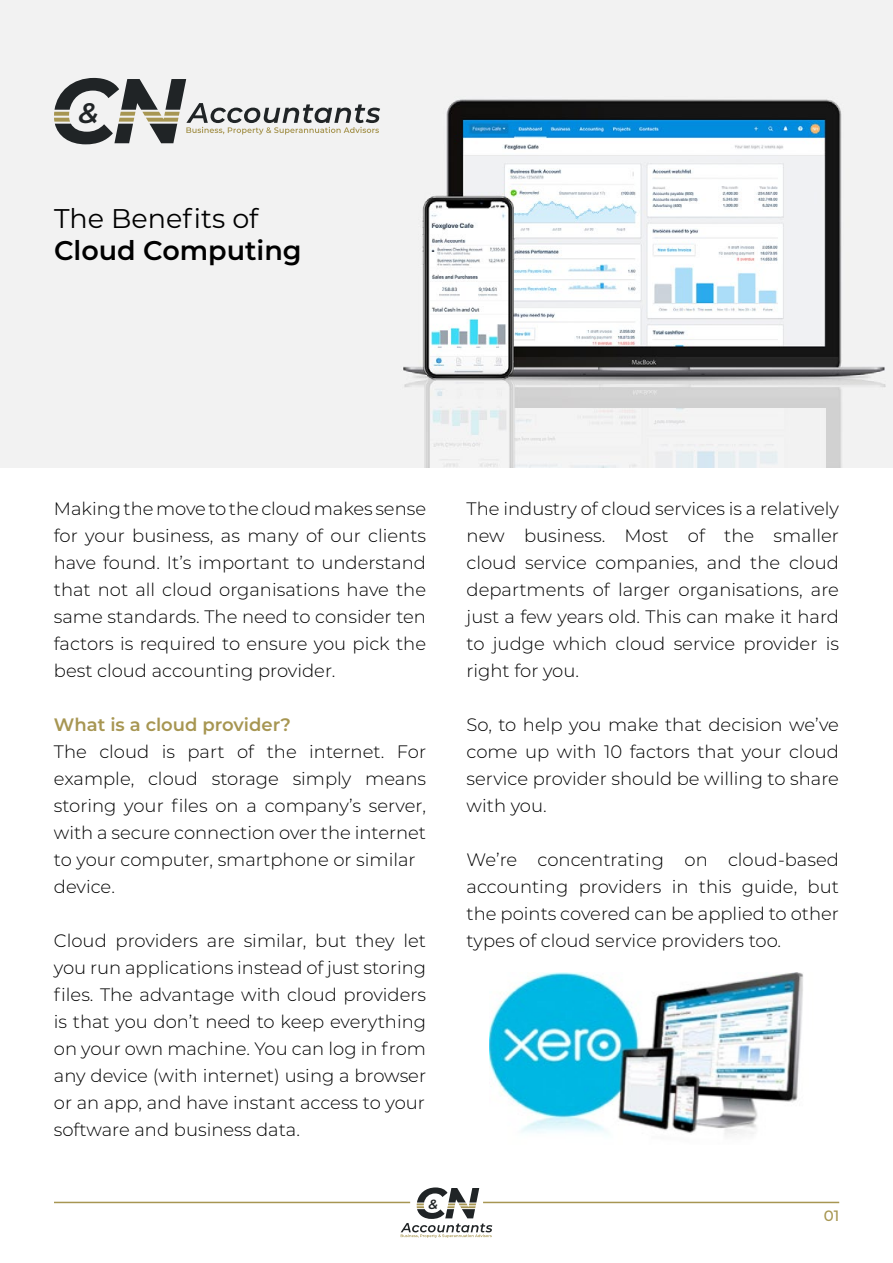
<style>
.page{position:relative;width:893px;height:1263px;background:#fff}
.page>*{position:absolute;margin:0;border:0;box-sizing:border-box;transform-origin:0 0}
.t1{font:italic 600 28.2px "Montserrat";color:#202426}
.t2{font:600 27px "Montserrat";color:#000}
.t3{font:27px "Montserrat";color:#000}
.t4{font:300 18px/27px "Montserrat";color:#000;text-align:justify}
.t5{font:600 18px "Montserrat";color:#a79652}
.t6{font:500 15px "Montserrat";color:#a79652}
.t7{font:italic 600 13.35px "Montserrat";color:#202426}
</style>
<div class="page">
<hr style="left:54px;top:1202px;width:356px;height:1px;background:#a79652">
<hr style="left:483px;top:1202px;width:356px;height:1px;background:#a79652">
<svg style="left:401px;top:1187px;width:91px;height:51px"></svg>
<img style="left:0;top:0;width:893px;height:467px">
<img style="left:489px;top:972px;width:314px;height:163px">
<svg style="left:54px;top:78px;width:326px;height:66px"></svg>
<h1 class="t1" style="left:79px;top:93px;width:21px">&amp;</h1>
<h2 class="t3" style="left:54px;top:200px;width:206px">The Benefits of</h2>
<h2 class="t2" style="left:54px;top:231px;width:249px">Cloud Computing</h2>
<p class="t4" style="left:54px;top:495px;width:374px">Making the move to the cloud makes sense for your business, as many of our clients have found. It’s important to understand that not all cloud organisations have the same standards. The need to consider ten factors is required to ensure you pick the best cloud accounting provider.</p>
<p class="t5" style="left:54px;top:712px;width:238px">What is a cloud provider?</p>
<p class="t4" style="left:54px;top:738px;width:374px;text-align:left">The cloud is part of the internet. For example, cloud storage simply means storing your files on a company’s server, with a secure connection over the internet to your computer, smartphone or similar device.</p>
<p class="t4" style="left:54px;top:927px;width:374px">Cloud providers are similar, but they let you run applications instead of just storing files. The advantage with cloud providers is that you don’t need to keep everything on your own machine. You can log in from any device (with internet) using a browser or an app, and have instant access to your software and business data.</p>
<p class="t7" style="left:428px;top:1195px;width:11px">&amp;</p>
<p class="t4" style="left:467px;top:495px;width:374px">The industry of cloud services is a relatively new business. Most of the smaller cloud service companies, and the cloud departments of larger organisations, are just a few years old. This can make it hard to judge which cloud service provider is right for you.</p>
<p class="t4" style="left:467px;top:711px;width:374px">So, to help you make that decision we’ve come up with 10 factors that your cloud service provider should be willing to share with you.</p>
<p class="t4" style="left:467px;top:846px;width:374px">We’re concentrating on cloud-based accounting providers in this guide, but the points covered can be applied to other types of cloud service providers too.</p>
<p class="t6" style="left:824px;top:1205px;width:17px">01</p>
</div>
